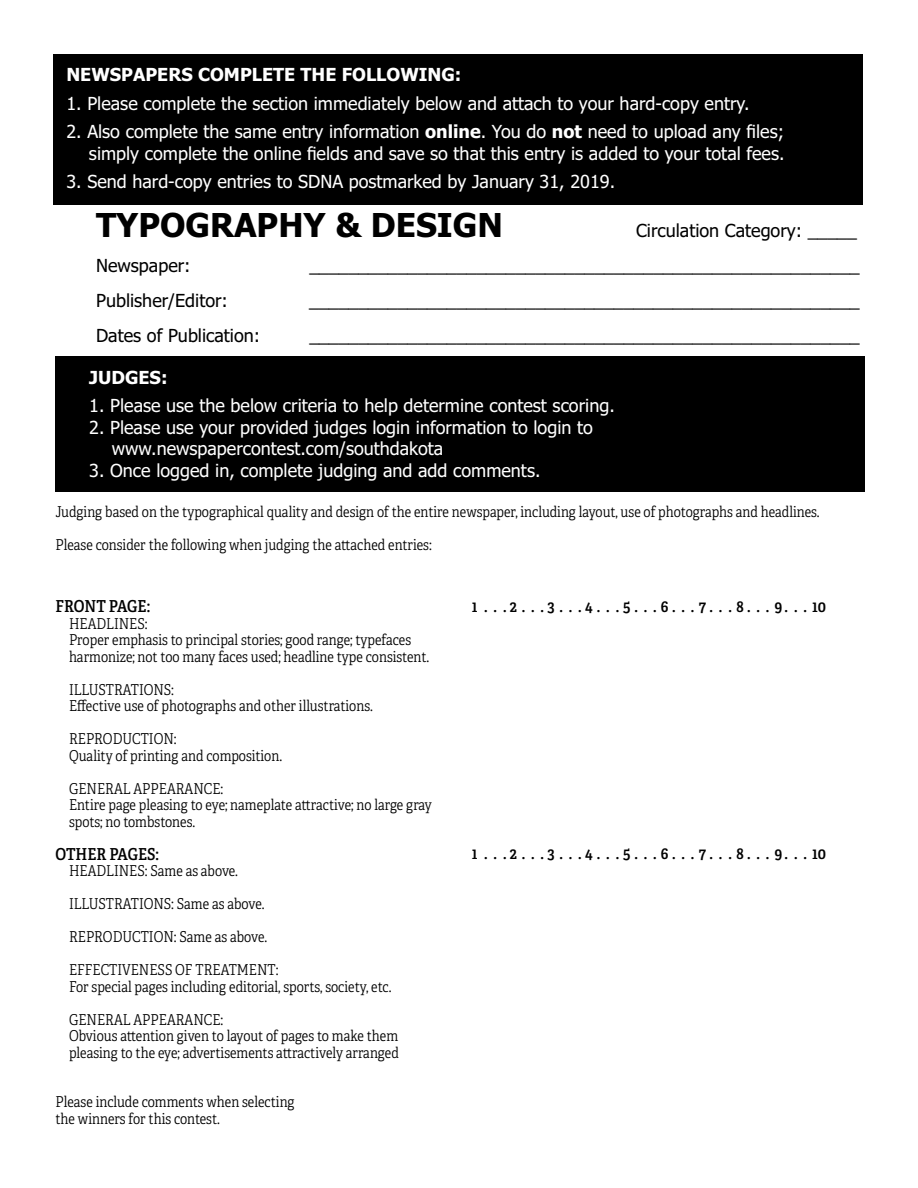
<style>
.page{position:relative;width:918px;height:1188px;background:#fff}
.page>*{position:absolute;margin:0;border:0;box-sizing:border-box;transform-origin:0 0}
.t1{font:700 33px "Tahoma";color:#000}
.t2{font:18px/21.6px "Tahoma";color:#fff}
.t3{font:18px "Tahoma";color:#000}
.t4{font:700 18px "Tahoma";color:#fff}
.t5{font:16.5px "Adelle Condensed Sb";color:#000}
.t6{font:15px/16.5px "Adelle Condensed Lt";color:#000}
.s1{font-weight:700}
</style>
<div class="page">
<div style="left:56px;top:356px;width:809px;height:135px;background:#000"></div>
<div style="left:53px;top:54px;width:809px;height:150px;background:#000"></div>
<p class="t4" style="left:66px;top:68px;width:397px">NEWSPAPERS COMPLETE THE FOLLOWING:</p>
<p class="t2" style="left:66px;top:94px;width:685px">1. Please complete the section immediately below and attach to your hard-copy entry.</p>
<p class="t2" style="left:66px;top:122px;width:720px;text-align:right">2. Also complete the same entry information <span class="s1">online</span>. You do <span class="s1">not</span> need to upload any files; simply complete the online fields and save so that this entry is added to your total fees.</p>
<p class="t2" style="left:66px;top:172px;width:550px">3. Send hard-copy entries to SDNA postmarked by January 31, 2019.</p>
<h1 class="t1" style="left:96px;top:213px;width:408px">TYPOGRAPHY &amp; DESIGN</h1>
<p class="t3" style="left:636px;top:223px;width:222px">Circulation Category: _____</p>
<p class="t3" style="left:96px;top:258px;width:96px">Newspaper:</p>
<p class="t3" style="left:309px;top:258px;width:552px">________________________________________________________</p>
<p class="t3" style="left:96px;top:293px;width:133px">Publisher/Editor:</p>
<p class="t3" style="left:309px;top:293px;width:552px">________________________________________________________</p>
<p class="t3" style="left:96px;top:328px;width:166px">Dates of Publication:</p>
<p class="t3" style="left:309px;top:328px;width:552px">________________________________________________________</p>
<p class="t4" style="left:89px;top:371px;width:80px">JUDGES:</p>
<p class="t2" style="left:89px;top:396px;width:527px">1. Please use the below criteria to help determine contest scoring.</p>
<p class="t2" style="left:112px;top:418px;width:483px;text-indent:-23px">2. Please use your provided judges login information to login to www.newspapercontest.com/southdakota</p>
<p class="t2" style="left:89px;top:461px;width:453px">3. Once logged in, complete judging and add comments.</p>
<p class="t6" style="left:56px;top:505px;width:766px">Judging based on the typographical quality and design of the entire newspaper, including layout, use of photographs and headlines.</p>
<p class="t6" style="left:56px;top:538px;width:378px">Please consider the following when judging the attached entries:</p>
<p class="t5" style="left:56px;top:600px;width:96px">FRONT PAGE:</p>
<p class="t6" style="left:69px;top:616px;width:362px">HEADLINES:<br>Proper emphasis to principal stories; good range; typefaces harmonize; not too many faces used; headline type consistent.</p>
<p class="t6" style="left:69px;top:682px;width:305px">ILLUSTRATIONS:<br>Effective use of photographs and other illustrations.</p>
<p class="t6" style="left:69px;top:732px;width:215px">REPRODUCTION:<br>Quality of printing and composition.</p>
<p class="t6" style="left:69px;top:781px;width:364px">GENERAL APPEARANCE:<br>Entire page pleasing to eye; nameplate attractive; no large gray spots; no tombstones.</p>
<p class="t5" style="left:56px;top:848px;width:105px">OTHER PAGES:</p>
<p class="t6" style="left:69px;top:864px;width:171px">HEADLINES: Same as above.</p>
<p class="t6" style="left:69px;top:897px;width:197px">ILLUSTRATIONS: Same as above.</p>
<p class="t6" style="left:69px;top:930px;width:200px">REPRODUCTION: Same as above.</p>
<p class="t6" style="left:69px;top:963px;width:324px">EFFECTIVENESS OF TREATMENT:<br>For special pages including editorial, sports, society, etc.</p>
<p class="t6" style="left:69px;top:1012px;width:331px">GENERAL APPEARANCE:<br>Obvious attention given to layout of pages to make them pleasing to the eye; advertisements attractively arranged</p>
<p class="t6" style="left:56px;top:1095px;width:241px">Please include comments when selecting the winners for this contest.</p>
<p class="t5" style="left:472px;top:600px;width:356px">1 . . . 2 . . . 3 . . . 4 . . . 5 . . . 6 . . . 7 . . . 8 . . . 9. . . 10</p>
<p class="t5" style="left:472px;top:847px;width:356px">1 . . . 2 . . . 3 . . . 4 . . . 5 . . . 6 . . . 7 . . . 8 . . . 9. . . 10</p>
</div>
